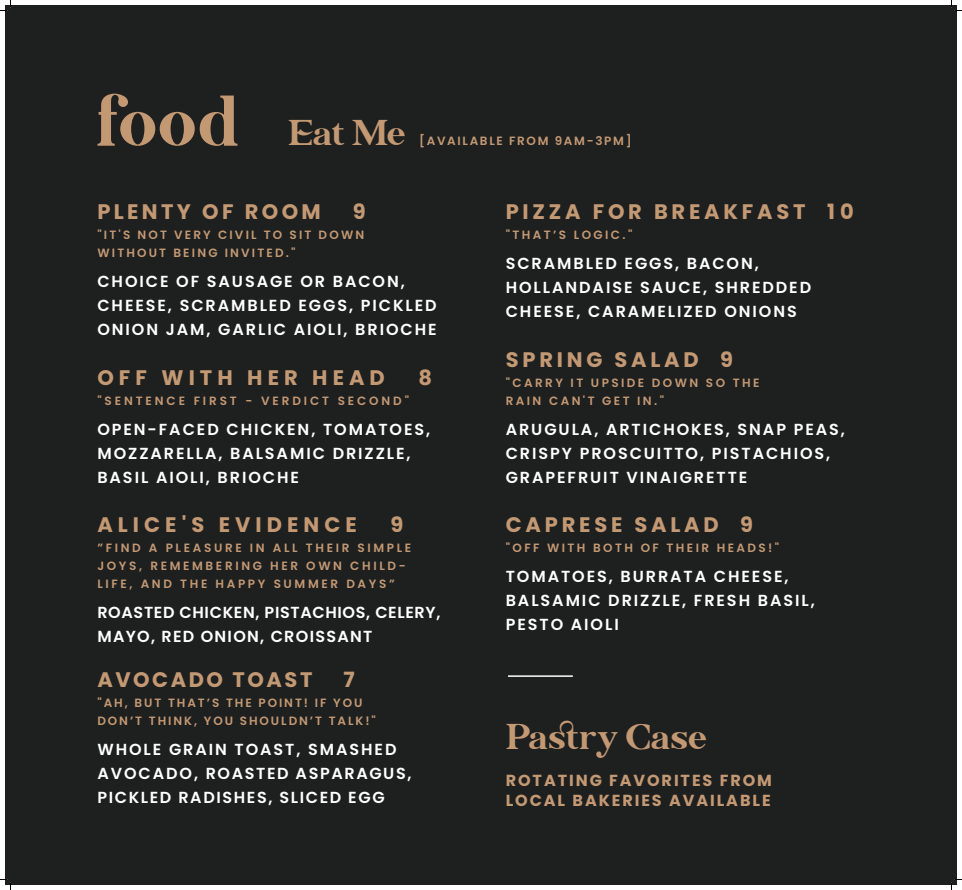
<style>
.page{position:relative;width:962px;height:890px;background:#fff}
.page>*{position:absolute;margin:0;border:0;box-sizing:border-box;transform-origin:0 0}
.t1{font:80px "Chalmers";color:#c39974}
.t2{font:40px "Chalmers";color:#c39974}
.t3{font:700 21px "Poppins";letter-spacing:.18em;color:#c39974}
.t4{font:700 21px "Poppins";letter-spacing:.24em;color:#c39974}
.t5{font:700 21px "Poppins";letter-spacing:.16em;color:#c39974}
.t6{font:700 21px "Poppins";letter-spacing:.12em;color:#c39974}
.t7{font:600 16px/24px "Poppins";letter-spacing:.12em;color:#fff}
.t8{font:600 16px/24px "Poppins";letter-spacing:.1em;color:#fff}
.t9{font:600 16px/24px "Poppins";letter-spacing:.04em;color:#fff}
.t10{font:700 16px/19.2px "Poppins";letter-spacing:.12em;color:#c39974}
.t11{font:600 12px/18px "Poppins";letter-spacing:.22em;color:#c39974}
.t12{font:600 12px/18px "Poppins";letter-spacing:.2em;color:#c39974}
.t13{font:600 12px/18px "Poppins";letter-spacing:.16em;color:#c39974}
.t14{font:600 12px/18px "Poppins";letter-spacing:.18em;color:#c39974}
.t15{font:600 12px "Poppins";letter-spacing:.24em;color:#c39974}
.t16{font:600 12px "Poppins";letter-spacing:.14em;color:#c39974}
</style>
<div class="page">
<div style="left:5px;top:5px;width:951px;height:879px;background:#1e1f1f"></div>
<hr style="left:508px;top:675px;width:65px;height:1px;background:#fff">
<svg style="left:0;top:0;width:11px;height:11px"></svg>
<svg style="left:0;top:879px;width:11px;height:11px"></svg>
<svg style="left:951px;top:0;width:11px;height:11px"></svg>
<svg style="left:951px;top:879px;width:11px;height:11px"></svg>
<p class="t1" style="left:96px;top:63px;width:145px">food</p>
<p class="t2" style="left:288px;top:104px;width:119px">Eat Me</p>
<p class="t16" style="left:419px;top:134px;width:214px">[AVAILABLE FROM 9AM-3PM]</p>
<p class="t5" style="left:97px;top:200px;width:225px">PLENTY OF ROOM</p>
<p class="t3" style="left:353px;top:200px;width:14px">9</p>
<p class="t14" style="left:97px;top:226px;width:268px">"IT'S NOT VERY CIVIL TO SIT DOWN<br>WITHOUT BEING INVITED."</p>
<p class="t7" style="left:97px;top:270px;width:341px">CHOICE OF SAUSAGE OR BACON,<br>CHEESE, SCRAMBLED EGGS, PICKLED<br>ONION JAM, GARLIC AIOLI, BRIOCHE</p>
<p class="t4" style="left:97px;top:365px;width:289px">OFF WITH HER HEAD</p>
<p class="t3" style="left:418px;top:365px;width:15px">8</p>
<p class="t15" style="left:97px;top:393px;width:313px">"SENTENCE FIRST - VERDICT SECOND"</p>
<p class="t7" style="left:97px;top:417px;width:334px">OPEN-FACED CHICKEN, TOMATOES,<br>MOZZARELLA, BALSAMIC DRIZZLE,<br>BASIL AIOLI, BRIOCHE</p>
<p class="t4" style="left:97px;top:512px;width:261px">ALICE'S EVIDENCE</p>
<p class="t3" style="left:390px;top:512px;width:14px">9</p>
<p class="t11" style="left:97px;top:538px;width:315px">”FIND A PLEASURE IN ALL THEIR SIMPLE<br>JOYS, REMEMBERING HER OWN CHILD-<br>LIFE, AND THE HAPPY SUMMER DAYS”</p>
<p class="t9" style="left:97px;top:600px;width:344px">ROASTED CHICKEN, PISTACHIOS, CELERY,<br>MAYO, RED ONION, CROISSANT</p>
<p class="t6" style="left:97px;top:667px;width:216px">AVOCADO TOAST</p>
<p class="t3" style="left:343px;top:667px;width:13px">7</p>
<p class="t13" style="left:97px;top:693px;width:280px">"AH, BUT THAT’S THE POINT! IF YOU<br>DON’T THINK, YOU SHOULDN’T TALK!"</p>
<p class="t8" style="left:97px;top:737px;width:315px">WHOLE GRAIN TOAST, SMASHED<br>AVOCADO, ROASTED ASPARAGUS,<br>PICKLED RADISHES, SLICED EGG</p>
<p class="t3" style="left:506px;top:200px;width:349px">PIZZA FOR BREAKFAST 10</p>
<p class="t12" style="left:506px;top:226px;width:128px">"THAT’S LOGIC."</p>
<p class="t7" style="left:506px;top:252px;width:307px">SCRAMBLED EGGS, BACON,<br>HOLLANDAISE SAUCE, SHREDDED<br>CHEESE, CARAMELIZED ONIONS</p>
<p class="t3" style="left:506px;top:347px;width:229px">SPRING SALAD 9</p>
<p class="t12" style="left:506px;top:373px;width:255px">"CARRY IT UPSIDE DOWN SO THE<br>RAIN CAN'T GET IN."</p>
<p class="t7" style="left:506px;top:417px;width:341px">ARUGULA, ARTICHOKES, SNAP PEAS,<br>CRISPY PROSCUITTO, PISTACHIOS,<br>GRAPEFRUIT VINAIGRETTE</p>
<p class="t3" style="left:506px;top:512px;width:249px">CAPRESE SALAD 9</p>
<p class="t12" style="left:506px;top:538px;width:275px">"OFF WITH BOTH OF THEIR HEADS!"</p>
<p class="t7" style="left:506px;top:564px;width:310px">TOMATOES, BURRATA CHEESE,<br>BALSAMIC DRIZZLE, FRESH BASIL,<br>PESTO AIOLI</p>
<p class="t2" style="left:506px;top:707px;width:203px">Pastry Case</p>
<p class="t10" style="left:506px;top:771px;width:268px">ROTATING FAVORITES FROM<br>LOCAL BAKERIES AVAILABLE</p>
</div>
